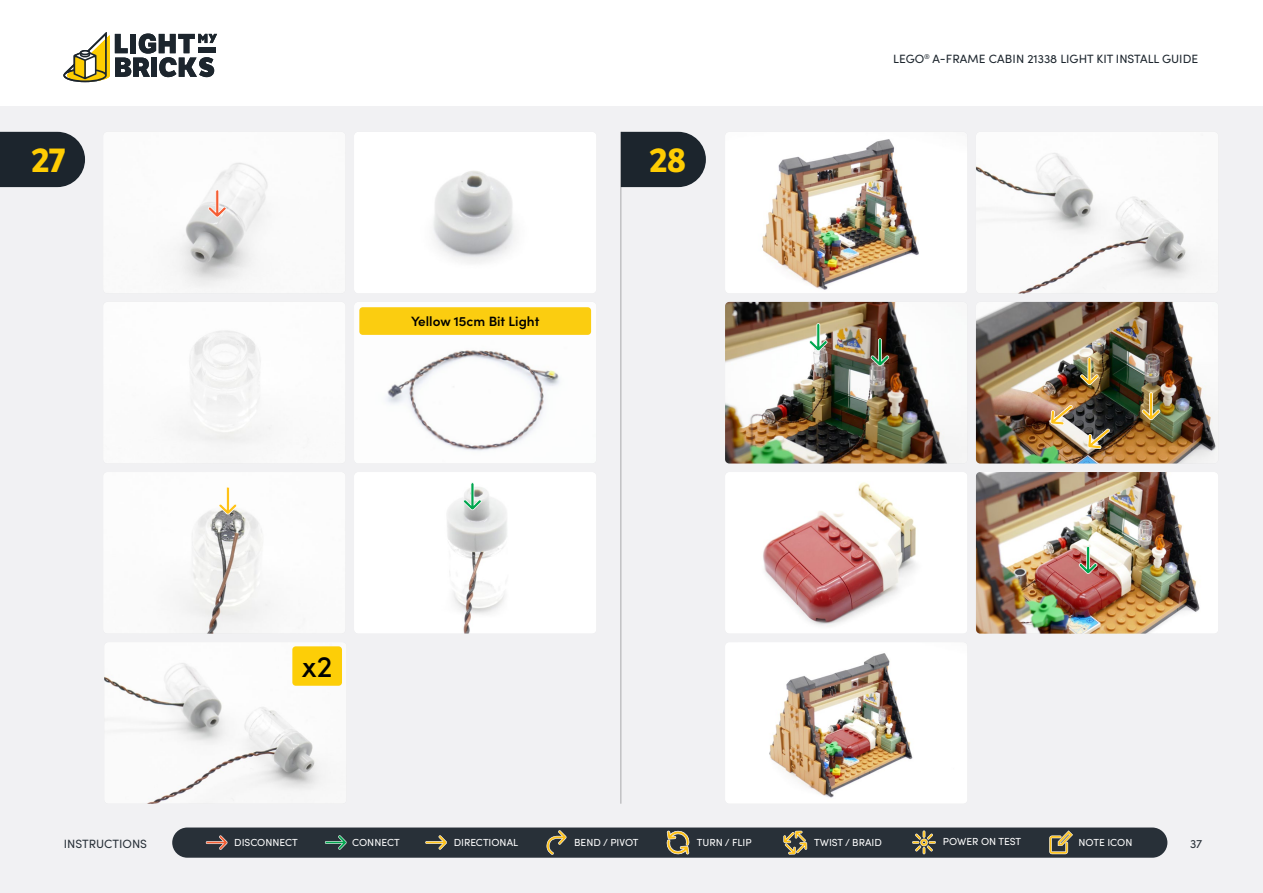
<style>
.page{position:relative;width:1263px;height:893px;background:#fff}
.page>*{position:absolute;margin:0;border:0;box-sizing:border-box;transform-origin:0 0}
.t1{font:700 33px "LFT Etica";color:#ffcd03}
.t2{font:500 30px "Sofia Pro";color:#000101}
.t3{font:600 13.5px "Sofia Pro";color:#000}
.t4{font:12px "Sofia Pro";color:#1c252d}
.t5{font:12px "Sofia Pro";color:#283038}
.t6{font:10.2px "Sofia Pro";color:#fff}
</style>
<div class="page">
<div style="left:0;top:106px;width:1263px;height:787px;background:#f1f1f3"></div>
<hr style="left:621px;top:132px;width:1px;height:672px;background:#000">
<div style="left:172px;top:827px;width:995px;height:31px;background:#283038;border-radius:15px"></div>
<svg style="left:783px;top:831px;width:24px;height:23px"></svg>
<svg style="left:206px;top:835px;width:22px;height:15px"></svg>
<svg style="left:325px;top:835px;width:22px;height:15px"></svg>
<svg style="left:425px;top:835px;width:22px;height:15px"></svg>
<svg style="left:546px;top:830px;width:21px;height:25px"></svg>
<svg style="left:1049px;top:830px;width:24px;height:24px"></svg>
<svg style="left:912px;top:830px;width:24px;height:24px"></svg>
<svg style="left:666px;top:830px;width:24px;height:25px"></svg>
<svg style="left:63px;top:32px;width:154px;height:50px"></svg>
<svg style="left:0;top:132px;width:85px;height:55px;background:#2a333a"></svg>
<img style="left:725px;top:132px;width:242px;height:161px">
<img style="left:976px;top:302px;width:242px;height:161px">
<img style="left:976px;top:472px;width:242px;height:162px">
<img style="left:725px;top:302px;width:233px;height:161px">
<img style="left:104px;top:643px;width:238px;height:161px">
<img style="left:725px;top:643px;width:242px;height:160px">
<svg style="left:1079px;top:546px;width:18px;height:28px"></svg>
<svg style="left:1142px;top:392px;width:18px;height:28px"></svg>
<div style="left:292px;top:646px;width:50px;height:40px;background:#fdce07;border-radius:3px"></div>
<img style="left:354px;top:132px;width:242px;height:161px">
<img style="left:113px;top:132px;width:179px;height:147px">
<img style="left:354px;top:472px;width:242px;height:162px">
<img style="left:104px;top:472px;width:241px;height:162px">
<img style="left:104px;top:302px;width:241px;height:130px">
<img style="left:354px;top:302px;width:242px;height:161px">
<div style="left:359px;top:307px;width:232px;height:28px;background:#fbcd10;border-radius:3px"></div>
<svg style="left:208px;top:189px;width:18px;height:29px"></svg>
<svg style="left:219px;top:487px;width:18px;height:28px"></svg>
<svg style="left:463px;top:482px;width:19px;height:28px"></svg>
<svg style="left:621px;top:132px;width:85px;height:55px;background:#2a333a"></svg>
<img style="left:976px;top:132px;width:211px;height:161px">
<svg style="left:809px;top:323px;width:18px;height:28px"></svg>
<svg style="left:871px;top:338px;width:18px;height:28px"></svg>
<img style="left:725px;top:472px;width:242px;height:161px">
<svg style="left:1087px;top:428px;width:23px;height:21px"></svg>
<svg style="left:1050px;top:405px;width:23px;height:20px"></svg>
<svg style="left:1080px;top:357px;width:18px;height:28px"></svg>
<h1 class="t1" style="left:32px;top:140px;width:35px">27</h1>
<h3 class="t3" style="left:411px;top:311px;width:130px">Yellow 15cm Bit Light</h3>
<h1 class="t1" style="left:649px;top:140px;width:38px">28</h1>
<h2 class="t2" style="left:302px;top:644px;width:32px">x2</h2>
<p class="t4" style="left:893px;top:50px;width:306px">LEGO<sup>®</sup> A-FRAME CABIN 21338 LIGHT KIT INSTALL GUIDE</p>
<p class="t5" style="left:64px;top:835px;width:85px">INSTRUCTIONS</p>
<p class="t6" style="left:234px;top:835px;width:65px">DISCONNECT</p>
<p class="t6" style="left:352px;top:835px;width:49px">CONNECT</p>
<p class="t6" style="left:454px;top:835px;width:66px">DIRECTIONAL</p>
<p class="t6" style="left:574px;top:835px;width:66px">BEND / PIVOT</p>
<p class="t6" style="left:697px;top:835px;width:56px">TURN / FLIP</p>
<p class="t6" style="left:814px;top:835px;width:69px">TWIST / BRAID</p>
<p class="t6" style="left:943px;top:834px;width:80px">POWER ON TEST</p>
<p class="t6" style="left:1078px;top:835px;width:55px">NOTE ICON</p>
<p class="t5" style="left:1190px;top:835px;width:14px">37</p>
</div>
